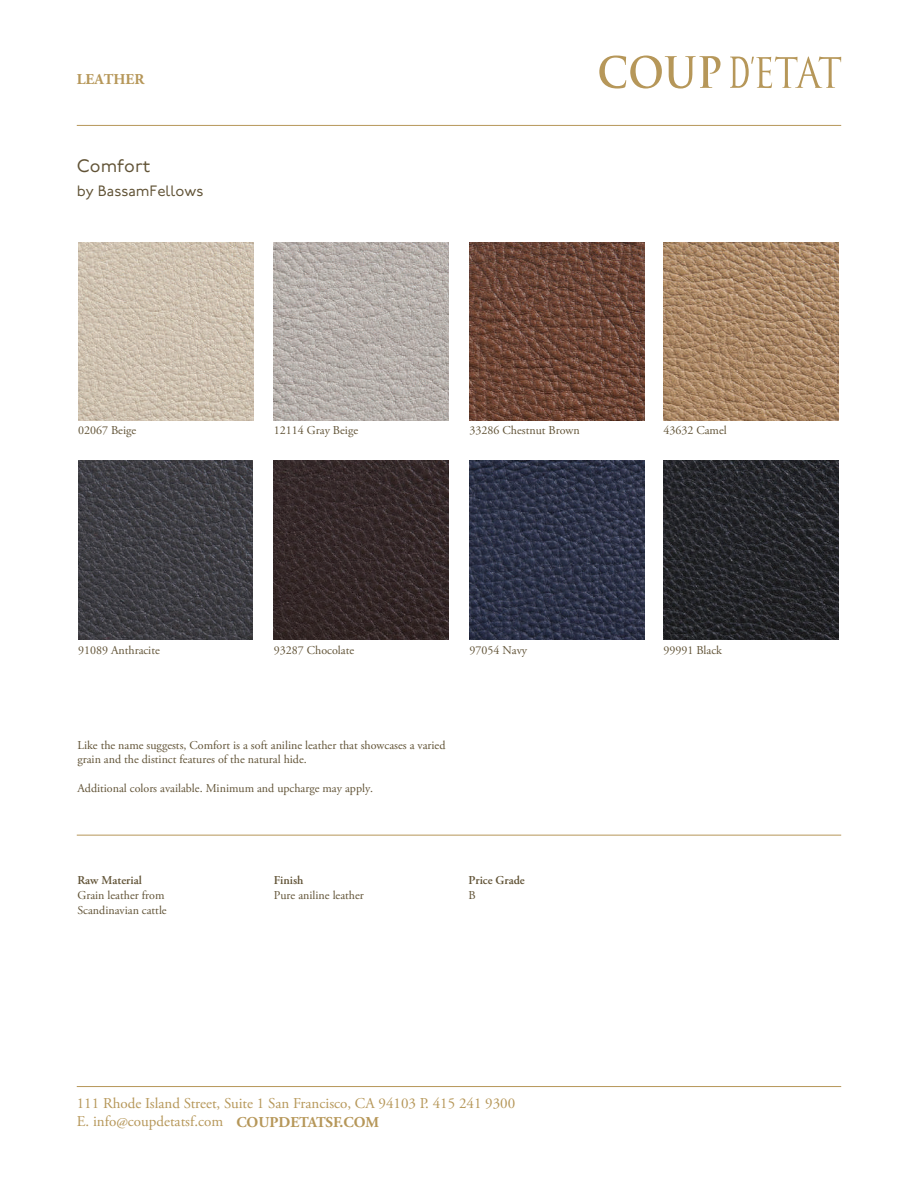
<style>
.page{position:relative;width:918px;height:1188px;background:#fff}
.page>*{position:absolute;margin:0;border:0;box-sizing:border-box;transform-origin:0 0}
.t1{font:18px "P22 Underground";color:#615336}
.t2{font:15px/18.1px "Adobe Garamond Pro";color:#b69759}
.t3{font:15px "P22 Underground";color:#615336}
.t4{font:700 15px "Adobe Garamond Pro";color:#b69759}
.t5{font:12px/14.4px "Adobe Garamond Pro";color:#615336}
.t6{font:600 12px "Adobe Garamond Pro";color:#615336}
.s1{font-weight:700}
</style>
<div class="page">
<svg style="left:599px;top:56px;width:122px;height:33px"></svg>
<svg style="left:730px;top:56px;width:111px;height:32px"></svg>
<hr style="left:77px;top:1086px;width:764px;height:1px;background:#b69759">
<hr style="left:77px;top:125px;width:764px;height:1px;background:#b69759">
<hr style="left:77px;top:835px;width:764px;height:1px;background:#b69759">
<img style="left:78px;top:242px;width:175px;height:179px">
<img style="left:470px;top:242px;width:175px;height:179px">
<img style="left:470px;top:461px;width:174px;height:178px">
<img style="left:663px;top:242px;width:175px;height:179px">
<img style="left:663px;top:461px;width:176px;height:178px">
<img style="left:78px;top:461px;width:175px;height:178px">
<img style="left:274px;top:461px;width:174px;height:178px">
<img style="left:274px;top:242px;width:175px;height:179px">
<p class="t4" style="left:77px;top:71px;width:69px">LEATHER</p>
<h1 class="t1" style="left:77px;top:156px;width:75px">Comfort</h1>
<p class="t3" style="left:77px;top:183px;width:128px">by BassamFellows</p>
<p class="t5" style="left:78px;top:423px;width:60px">02067 Beige</p>
<p class="t5" style="left:274px;top:423px;width:86px">12114 Gray Beige</p>
<p class="t5" style="left:470px;top:423px;width:112px">33286 Chestnut Brown</p>
<p class="t5" style="left:663px;top:423px;width:65px">43632 Camel</p>
<p class="t5" style="left:78px;top:643px;width:83px">91089 Anthracite</p>
<p class="t5" style="left:274px;top:643px;width:82px">93287 Chocolate</p>
<p class="t5" style="left:470px;top:643px;width:59px">97054 Navy</p>
<p class="t5" style="left:663px;top:643px;width:60px">99991 Black</p>
<p class="t5" style="left:77px;top:738px;width:370px">Like the name suggests, Comfort is a soft aniline leather that showcases a varied grain and the distinct features of the natural hide.</p>
<p class="t5" style="left:77px;top:781px;width:297px">Additional colors available. Minimum and upcharge may apply.</p>
<p class="t6" style="left:77px;top:874px;width:66px">Raw Material</p>
<p class="t5" style="left:77px;top:889px;width:91px;line-height:15px">Grain leather from<br>Scandinavian cattle</p>
<p class="t6" style="left:274px;top:874px;width:31px">Finish</p>
<p class="t5" style="left:274px;top:889px;width:91px">Pure aniline leather</p>
<p class="t6" style="left:468px;top:874px;width:58px">Price Grade</p>
<p class="t5" style="left:468px;top:889px;width:9px">B</p>
<p class="t2" style="left:77px;top:1095px;width:440px">111 Rhode Island Street, Suite 1 San Francisco, CA 94103 P. 415 241 9300<br>E. info@coupdetatsf.com <span class="s1">COUPDETATSF.COM</span></p>
</div>
